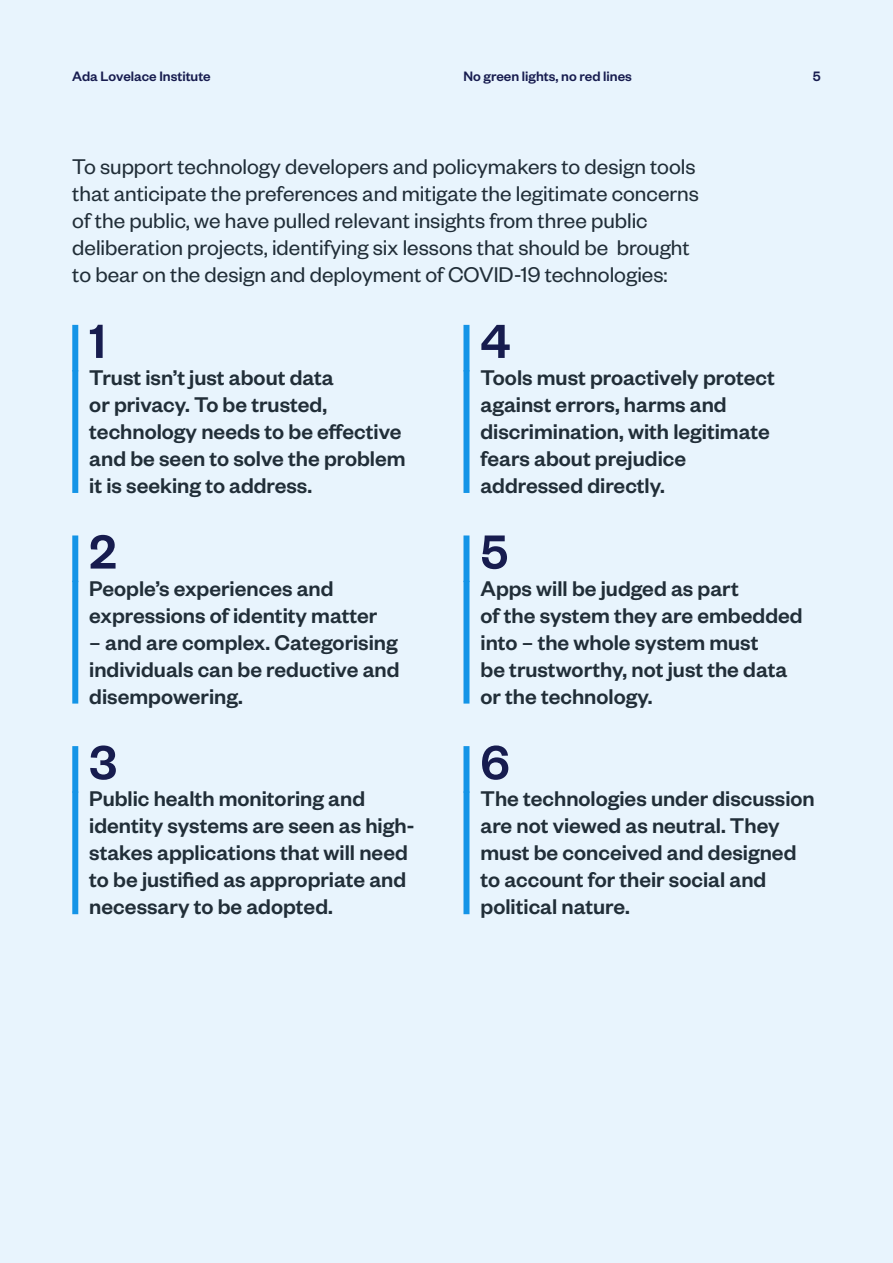
<style>
.page{position:relative;width:893px;height:1263px;background:#e8f4fd}
.page>*{position:absolute;margin:0;border:0;box-sizing:border-box;transform-origin:0 0}
.t1{font:500 52.5px "Founders Grotesk";color:#171c4f}
.t2{font:500 23.4px/27px "Founders Grotesk";color:#212e38}
.t3{font:23.4px/27px "Founders Grotesk";color:#212e38}
.t4{font:500 15px "Founders Grotesk";color:#171c4f}
</style>
<div class="page">
<div style="left:72px;top:325px;width:6px;height:46px;background:#1494e7"></div>
<div style="left:72px;top:370px;width:6px;height:123px;background:#1494e7"></div>
<div style="left:72px;top:535px;width:6px;height:47px;background:#1494e7"></div>
<div style="left:72px;top:581px;width:6px;height:123px;background:#1494e7"></div>
<div style="left:72px;top:746px;width:6px;height:47px;background:#1494e7"></div>
<div style="left:72px;top:791px;width:6px;height:123px;background:#1494e7"></div>
<div style="left:463px;top:325px;width:6px;height:46px;background:#1494e7"></div>
<div style="left:463px;top:370px;width:6px;height:123px;background:#1494e7"></div>
<div style="left:463px;top:535px;width:6px;height:47px;background:#1494e7"></div>
<div style="left:463px;top:581px;width:6px;height:123px;background:#1494e7"></div>
<div style="left:463px;top:746px;width:6px;height:47px;background:#1494e7"></div>
<div style="left:463px;top:791px;width:6px;height:123px;background:#1494e7"></div>
<p class="t4" style="left:72px;top:67px;width:140px">Ada Lovelace Institute</p>
<p class="t4" style="left:463px;top:67px;width:170px">No green lights, no red lines</p>
<p class="t4" style="left:813px;top:67px;width:9px">5</p>
<p class="t3" style="left:72px;top:152px;width:628px">To support technology developers and policymakers to design tools that anticipate the preferences and mitigate the legitimate concerns of the public, we have pulled relevant insights from three public deliberation projects, identifying six lessons that should be brought to bear on the design and deployment of COVID-19 technologies:</p>
<h1 class="t1" style="left:89px;top:308px;width:18px">1</h1>
<p class="t2" style="left:89px;top:363px;width:318px">Trust isn’t just about data<br>or privacy. To be trusted, technology needs to be effective and be seen to solve the problem it is seeking to address.</p>
<h1 class="t1" style="left:89px;top:519px;width:28px">2</h1>
<p class="t2" style="left:89px;top:573px;width:290px">People’s experiences and expressions of identity matter</p>
<p class="t2" style="left:89px;top:627px;width:312px;text-align:justify">– and are complex. Categorising individuals can be reductive and disempowering.</p>
<h1 class="t1" style="left:89px;top:730px;width:29px">3</h1>
<p class="t2" style="left:89px;top:784px;width:327px">Public health monitoring and identity systems are seen as high&shy;stakes applications that will need to be justified as appropriate and necessary to be adopted.</p>
<h1 class="t1" style="left:480px;top:308px;width:31px">4</h1>
<p class="t2" style="left:480px;top:363px;width:296px">Tools must proactively protect against errors, harms and discrimination, with legitimate fears about prejudice addressed directly.</p>
<h1 class="t1" style="left:480px;top:519px;width:29px">5</h1>
<p class="t2" style="left:480px;top:573px;width:324px">Apps will be judged as part<br>of the system they are embedded into – the whole system must<br>be trustworthy, not just the data or the technology.</p>
<h1 class="t1" style="left:480px;top:730px;width:31px">6</h1>
<p class="t2" style="left:480px;top:784px;width:336px">The technologies under discussion are not viewed as neutral. They must be conceived and designed to account for their social and political nature.</p>
</div>
